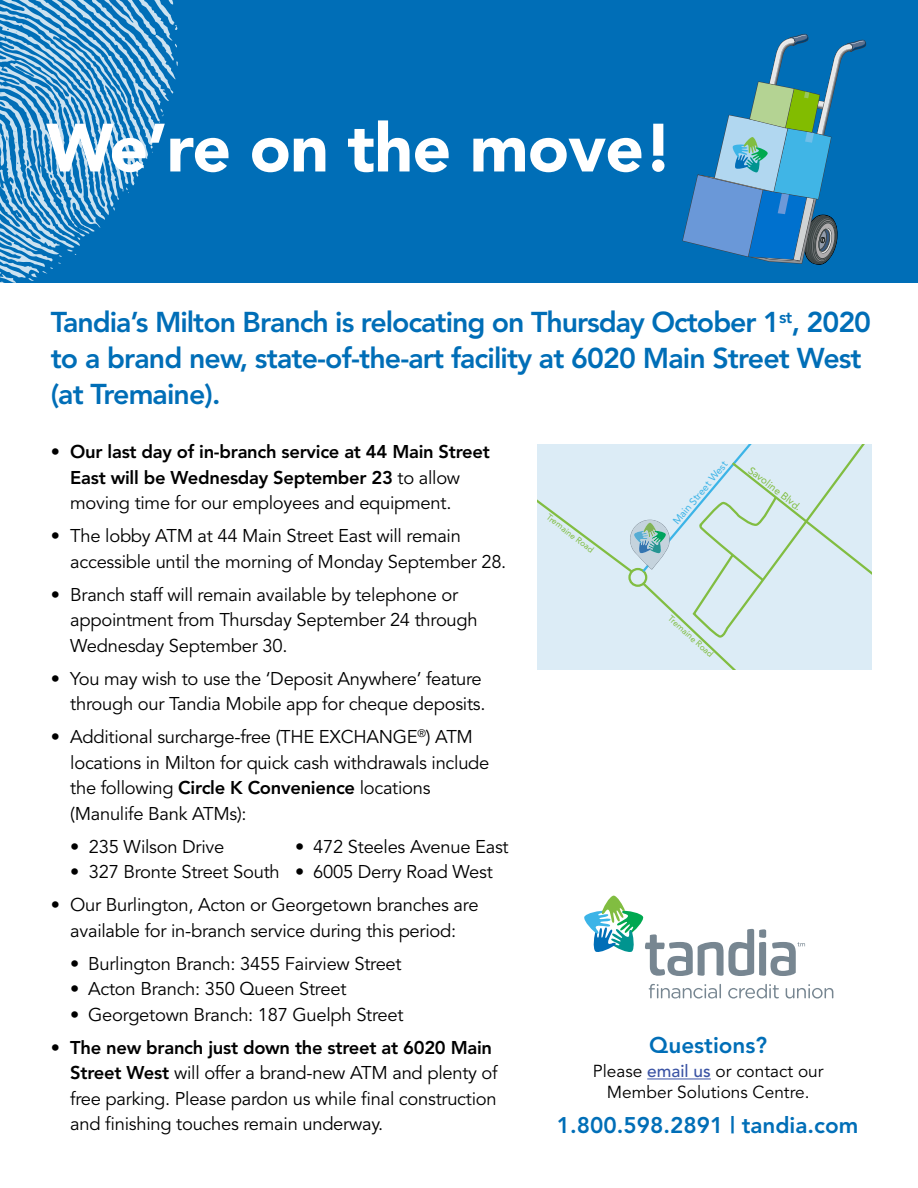
<style>
.page{position:relative;width:918px;height:1188px;background:#fff}
.page>*{position:absolute;margin:0;border:0;box-sizing:border-box;transform-origin:0 0}
.t1{font:900 67.5px "Avenir";letter-spacing:-.01em;color:#fff}
.t2{font:800 28.5px/36px "Avenir";letter-spacing:-.035em;color:#006eb7}
.t3{font:800 22.5px "Avenir";color:#006eb7}
.t4{font:18.3px/25.5px "Avenir";letter-spacing:-.015em;color:#000}
.t5{font:800 18.3px/25.5px "Avenir";letter-spacing:-.015em;color:#000}
.t6{font:17.25px/21px "Avenir";color:#000;text-align:center}
.t7{font:10.2px "Avenir LT Std";color:#3cb4e7}
.t8{font:10.2px "Avenir LT Std";color:#81bd41}
.t9{font:8.55px "Avenir LT Std";color:#81bd41}
.s1{font-weight:400}
.s2{font-weight:800}
.s3{font-weight:500;color:#3a53a4}
</style>
<div class="page">
<div style="left:0;top:0;width:918px;height:283px;background:#006eb7"></div>
<svg style="left:0;top:0;width:178px;height:283px"></svg>
<div style="left:538px;top:444px;width:334px;height:226px;background:#dcecf6"></div>
<hr style="left:647px;top:1079px;width:64px;height:1px;background:#3a53a4">
<svg style="left:682px;top:34px;width:185px;height:231px"></svg>
<svg style="left:584px;top:896px;width:221px;height:80px"></svg>
<svg style="left:649px;top:984px;width:72px;height:15px"></svg>
<svg style="left:728px;top:984px;width:51px;height:15px"></svg>
<svg style="left:786px;top:984px;width:47px;height:15px"></svg>
<h1 class="t1" style="left:46px;top:107px;width:629px">We’re on the move!</h1>
<h2 class="t2" style="left:51px;top:304px;width:822px">Tandia’s Milton Branch is relocating on Thursday October 1<sup>st</sup>, 2020 to a brand new, state-of-the-art facility at 6020 Main Street West (at Tremaine).</h2>
<p class="t5" style="left:70px;top:439px;width:421px;text-indent:-19px"><span class="s1">•</span> Our last day of in-branch service at 44 Main Street<br>East will be Wednesday September 23 <span class="s1">to allow moving time for our employees and equipment.</span></p>
<p class="t4" style="left:70px;top:524px;width:438px;text-indent:-19px">• The lobby ATM at 44 Main Street East will remain accessible until the morning of Monday September 28.</p>
<p class="t4" style="left:70px;top:582px;width:409px;text-indent:-19px">• Branch staff will remain available by telephone or appointment from Thursday September 24 through<br>Wednesday September 30.</p>
<p class="t4" style="left:51px;top:666px;width:436px;text-align:right">• You may wish to use the ‘Deposit Anywhere’ feature through our Tandia Mobile app for cheque deposits.</p>
<p class="t4" style="left:70px;top:725px;width:421px;text-indent:-19px">• Additional surcharge-free (THE EXCHANGE<sup>®</sup>) ATM locations in Milton for quick cash withdrawals include the following <span class="s2">Circle K Convenience</span> locations (Manulife Bank ATMs):</p>
<p class="t4" style="left:70px;top:834px;width:156px">• 235 Wilson Drive</p>
<p class="t4" style="left:295px;top:834px;width:215px">• 472 Steeles Avenue East</p>
<p class="t4" style="left:70px;top:860px;width:424px">• 327 Bronte Street South • 6005 Derry Road West</p>
<p class="t4" style="left:51px;top:893px;width:429px;text-align:center">• Our Burlington, Acton or Georgetown branches are available for in-branch service during this period:</p>
<p class="t4" style="left:70px;top:951px;width:333px">• Burlington Branch: 3455 Fairview Street</p>
<p class="t4" style="left:70px;top:977px;width:278px">• Acton Branch: 350 Queen Street</p>
<p class="t4" style="left:70px;top:1002px;width:335px">• Georgetown Branch: 187 Guelph Street</p>
<p class="t4" style="left:70px;top:1035px;width:429px;text-indent:-19px">• <span class="s2">The new branch just down the street at 6020 Main Street West</span> will offer a brand-new ATM and plenty of free parking. Please pardon us while final construction and finishing touches remain underway.</p>
<p class="t9" style="left:551px;top:512px;width:59px;rotate:38deg">Tremaine Road</p>
<p class="t7" style="left:670px;top:519px;width:81px;rotate:-50deg">Main Street West</p>
<p class="t8" style="left:753px;top:464px;width:66px;rotate:38deg">Savoline Blvd.</p>
<p class="t9" style="left:673px;top:613px;width:59px;rotate:42deg">Tremaine Road</p>
<p class="t3" style="left:649px;top:1032px;width:119px">Questions?</p>
<p class="t6" style="left:593px;top:1061px;width:232px">Please <span class="s3">email us</span> or contact our<br>Member Solutions Centre.</p>
<p class="t3" style="left:557px;top:1111px;width:303px">1.800.598.2891 | tandia.com</p>
</div>
